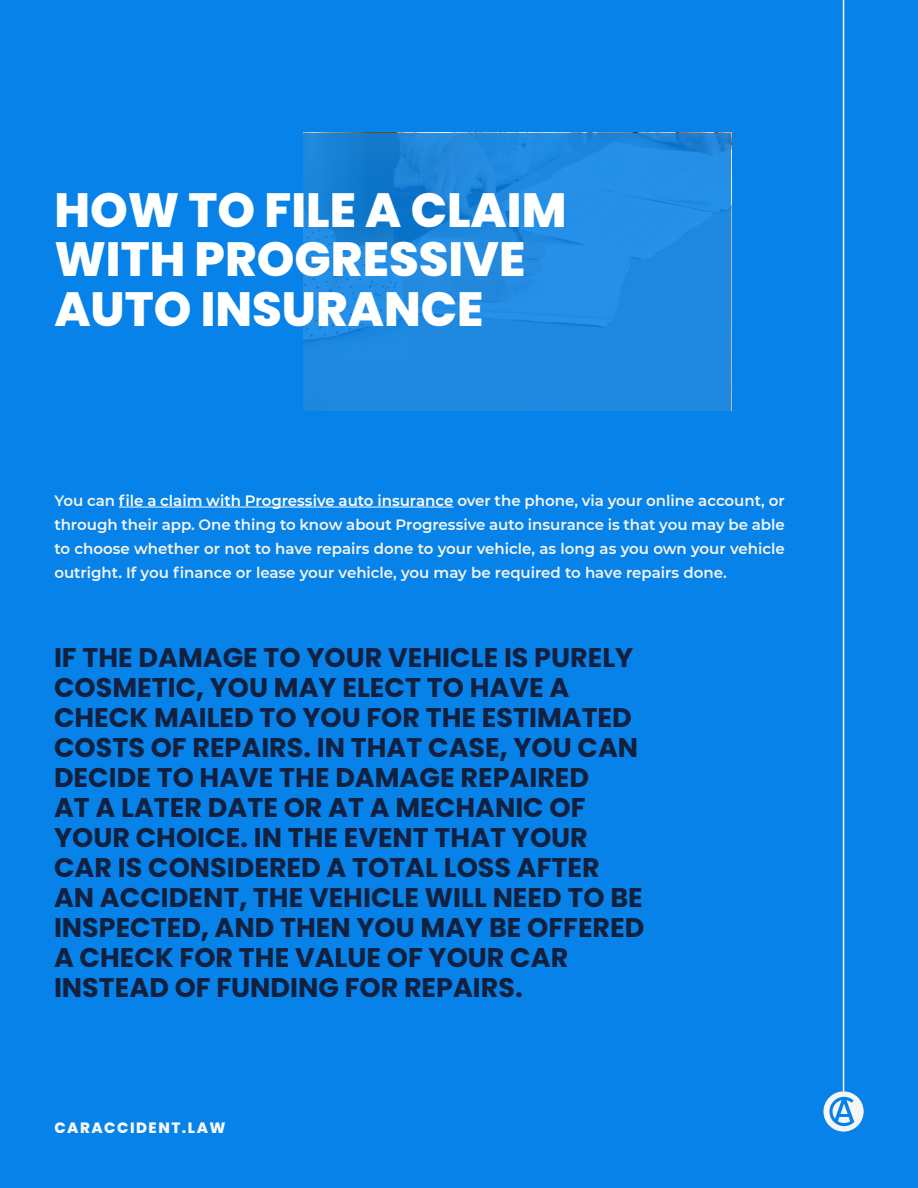
<style>
.page{position:relative;width:918px;height:1188px;background:#0682e8}
.page>*{position:absolute;margin:0;border:0;box-sizing:border-box;transform-origin:0 0}
.t1{font:800 48px/49.5px "Poppins";color:#fff}
.t2{font:700 27px/30px "Poppins";color:#122040}
.t3{font:600 15px/24px "Montserrat";color:#f6f6f6;text-align:justify}
.t4{font:800 15px "Poppins";letter-spacing:.1em;color:#f6f6f6}
.s1{color:#fff}
</style>
<div class="page">
<svg style="left:304px;top:133px;width:427px;height:278px;fill:#1f89e0"></svg>
<svg style="left:823px;top:1091px;width:41px;height:41px"></svg>
<svg style="left:829px;top:1097px;width:25px;height:29px"></svg>
<hr style="left:843px;top:0;width:1px;height:1091px;background:#f6f6f6">
<hr style="left:119px;top:507px;width:335px;height:1px;background:#fff">
<h1 class="t1" style="left:54px;top:185px;width:514px">HOW TO FILE A CLAIM<br>WITH PROGRESSIVE<br>AUTO INSURANCE</h1>
<p class="t3" style="left:54px;top:488px;width:732px">You can <span class="s1">file a claim with Progressive auto insurance</span> over the phone, via your online account, or through their app. One thing to know about Progressive auto insurance is that you may be able to choose whether or not to have repairs done to your vehicle, as long as you own your vehicle outright. If you finance or lease your vehicle, you may be required to have repairs done.</p>
<p class="t2" style="left:54px;top:643px;width:592px">IF THE DAMAGE TO YOUR VEHICLE IS PURELY COSMETIC, YOU MAY ELECT TO HAVE A CHECK MAILED TO YOU FOR THE ESTIMATED COSTS OF REPAIRS. IN THAT CASE, YOU CAN DECIDE TO HAVE THE DAMAGE REPAIRED<br>AT A LATER DATE OR AT A MECHANIC OF YOUR CHOICE. IN THE EVENT THAT YOUR CAR IS CONSIDERED A TOTAL LOSS AFTER AN ACCIDENT, THE VEHICLE WILL NEED TO BE INSPECTED, AND THEN YOU MAY BE OFFERED A CHECK FOR THE VALUE OF YOUR CAR INSTEAD OF FUNDING FOR REPAIRS.</p>
<p class="t4" style="left:54px;top:1119px;width:173px">CARACCIDENT.LAW</p>
</div>
